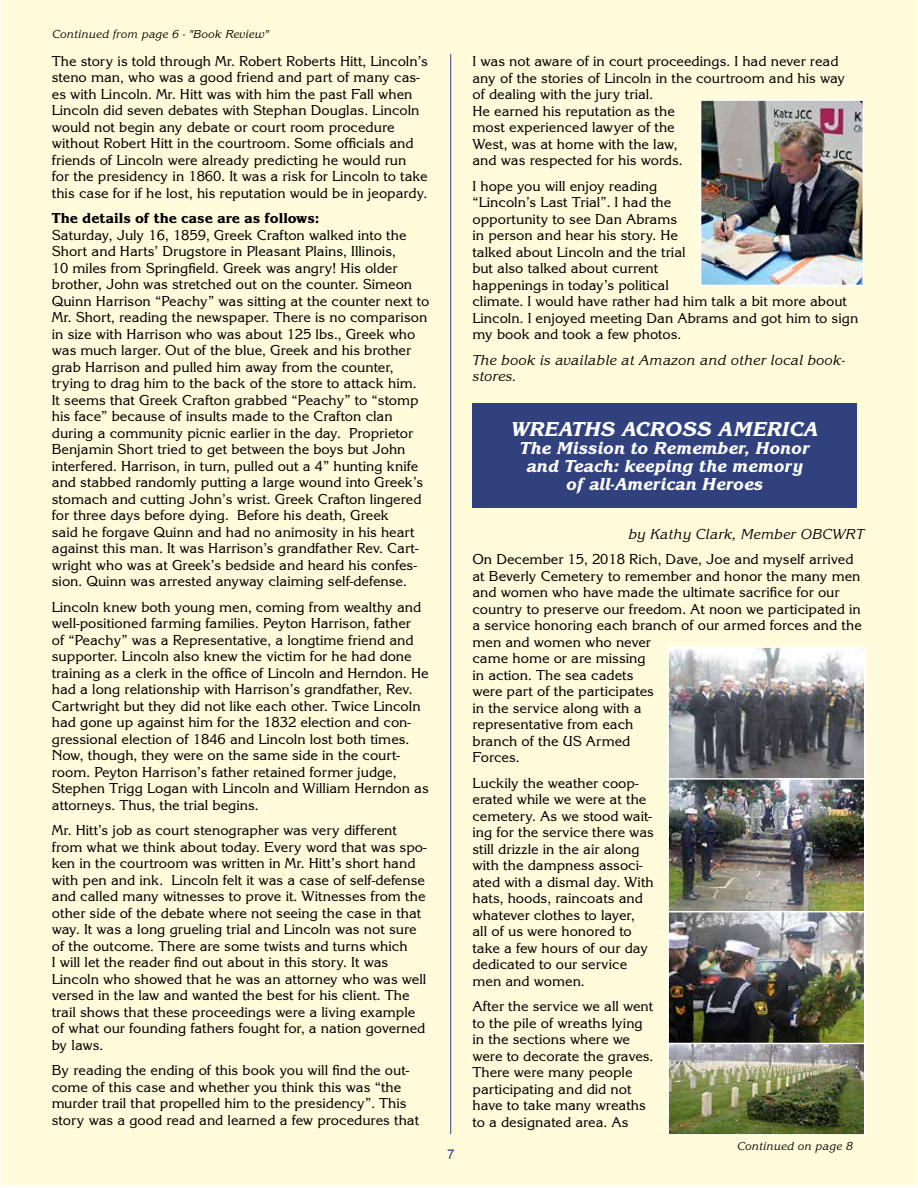
<style>
.page{position:relative;width:918px;height:1188px;background:#fff}
.page>*{position:absolute;margin:0;border:0;box-sizing:border-box;transform-origin:0 0}
.t1{font:21px "Korinna Extra Bold Italic DTC";color:#fff}
.t2{font:18px/18px "Korinna Extra Bold Italic DTC";color:#fff;text-align:center}
.t3{font:15px/16.5px "Korinna Regular DTC";color:#000}
.t4{font:15px/16.5px "Korinna Regular Italic DTC";color:#000}
.t5{font:15px "Korinna Extra Bold DTC";color:#000}
.t6{font:13.5px "Arial";color:#30417e}
.t7{font:12px "Korinna Regular Italic DTC";color:#000}
</style>
<div class="page">
<div style="left:1px;top:0;width:916px;height:1186px;background:#fffcdb"></div>
<img style="left:703px;top:102px;width:158px;height:181px">
<div style="left:700px;top:99px;width:164px;height:187px;border:2px solid #fff"></div>
<hr style="left:450px;top:54px;width:1px;height:1080px;background:#30417e">
<div style="left:472px;top:403px;width:385px;height:105px;background:#30417e"></div>
<img style="left:670px;top:649px;width:192px;height:129px">
<div style="left:667px;top:646px;width:198px;height:135px;border:2px solid #fff"></div>
<img style="left:670px;top:781px;width:192px;height:262px">
<div style="left:667px;top:778px;width:198px;height:135px;border:2px solid #fff"></div>
<div style="left:667px;top:911px;width:198px;height:135px;border:2px solid #fff"></div>
<img style="left:670px;top:1046px;width:192px;height:87px">
<div style="left:667px;top:1043px;width:198px;height:93px;border:2px solid #fff"></div>
<p class="t7" style="left:52px;top:27px;width:218px">Continued from page 6 - "Book Review"</p>
<p class="t3" style="left:52px;top:53px;width:378px">The story is told through Mr. Robert Roberts Hitt, Lincoln’s steno man, who was a good friend and part of many cas&shy;es with Lincoln. Mr. Hitt was with him the past Fall when Lincoln did seven debates with Stephan Douglas. Lincoln would not begin any debate or court room procedure without Robert Hitt in the courtroom. Some officials and friends of Lincoln were already predicting he would run<br>for the presidency in 1860. It was a risk for Lincoln to take this case for if he lost, his reputation would be in jeopardy.</p>
<p class="t5" style="left:52px;top:210px;width:269px">The details of the case are as follows:</p>
<p class="t3" style="left:52px;top:227px;width:379px">Saturday, July 16, 1859, Greek Crafton walked into the Short and Harts’ Drugstore in Pleasant Plains, Illinois,<br>10 miles from Springfield. Greek was angry! His older brother, John was stretched out on the counter. Simeon Quinn Harrison “Peachy” was sitting at the counter next to Mr. Short, reading the newspaper. There is no comparison in size with Harrison who was about 125 lbs., Greek who was much larger. Out of the blue, Greek and his brother grab Harrison and pulled him away from the counter, trying to drag him to the back of the store to attack him.<br>It seems that Greek Crafton grabbed “Peachy” to “stomp his face” because of insults made to the Crafton clan during a community picnic earlier in the day. Proprietor Benjamin Short tried to get between the boys but John interfered. Harrison, in turn, pulled out a 4” hunting knife and stabbed randomly putting a large wound into Greek’s stomach and cutting John’s wrist. Greek Crafton lingered for three days before dying. Before his death, Greek<br>said he forgave Quinn and had no animosity in his heart against this man. It was Harrison’s grandfather Rev. Cart&shy;wright who was at Greek’s bedside and heard his confes&shy;sion. Quinn was arrested anyway claiming self-defense.</p>
<p class="t3" style="left:52px;top:599px;width:378px">Lincoln knew both young men, coming from wealthy and well-positioned farming families. Peyton Harrison, father<br>of “Peachy” was a Representative, a longtime friend and supporter. Lincoln also knew the victim for he had done training as a clerk in the office of Lincoln and Herndon. He had a long relationship with Harrison’s grandfather, Rev.<br>Cartwright but they did not like each other. Twice Lincoln had gone up against him for the 1832 election and con&shy;gressional election of 1846 and Lincoln lost both times.<br>Now, though, they were on the same side in the court&shy;room. Peyton Harrison’s father retained former judge, Stephen Trigg Logan with Lincoln and William Herndon as attorneys. Thus, the trial begins.</p>
<p class="t3" style="left:52px;top:822px;width:376px">Mr. Hitt’s job as court stenographer was very different from what we think about today. Every word that was spo&shy;ken in the courtroom was written in Mr. Hitt’s short hand with pen and ink. Lincoln felt it was a case of self-defense and called many witnesses to prove it. Witnesses from the other side of the debate where not seeing the case in that way. It was a long grueling trial and Lincoln was not sure of the outcome. There are some twists and turns which<br>I will let the reader find out about in this story. It was Lincoln who showed that he was an attorney who was well versed in the law and wanted the best for his client. The trail shows that these proceedings were a living example of what our founding fathers fought for, a nation governed by laws.</p>
<p class="t3" style="left:52px;top:1062px;width:369px">By reading the ending of this book you will find the out&shy;come of this case and whether you think this was “the murder trail that propelled him to the presidency”. This story was a good read and learned a few procedures that</p>
<p class="t6" style="left:447px;top:1145px;width:9px">7</p>
<p class="t3" style="left:472px;top:53px;width:374px">I was not aware of in court proceedings. I had never read any of the stories of Lincoln in the courtroom and his way of dealing with the jury trial.<br>He earned his reputation as the<br>most experienced lawyer of the<br>West, was at home with the law,<br>and was respected for his words.</p>
<p class="t3" style="left:472px;top:178px;width:387px">I hope you will enjoy reading<br>“Lincoln’s Last Trial”. I had the<br>opportunity to see Dan Abrams<br>in person and hear his story. He<br>talked about Lincoln and the trial<br>but also talked about current<br>happenings in today’s political<br>climate. I would have rather had him talk a bit more about Lincoln. I enjoyed meeting Dan Abrams and got him to sign my book and took a few photos.</p>
<p class="t4" style="left:472px;top:352px;width:374px">The book is available at Amazon and other local book&shy;stores.</p>
<h1 class="t1" style="left:511px;top:417px;width:309px">WREATHS ACROSS AMERICA</h1>
<p class="t2" style="left:520px;top:439px;width:291px">The Mission to Remember, Honor and Teach: keeping the memory of all-American Heroes</p>
<p class="t4" style="left:629px;top:526px;width:237px">by Kathy Clark, Member OBCWRT</p>
<p class="t3" style="left:473px;top:551px;width:391px">On December 15, 2018 Rich, Dave, Joe and myself arrived at Beverly Cemetery to remember and honor the many men and women who have made the ultimate sacrifice for our country to preserve our freedom. At noon we participated in a service honoring each branch of our armed forces and the men and women who never<br>came home or are missing<br>in action. The sea cadets<br>were part of the participates<br>in the service along with a<br>representative from each<br>branch of the US Armed<br>Forces.</p>
<p class="t3" style="left:473px;top:775px;width:183px">Luckily the weather coop&shy;erated while we were at the cemetery. As we stood wait&shy;ing for the service there was still drizzle in the air along with the dampness associ&shy;ated with a dismal day. With hats, hoods, raincoats and whatever clothes to layer,<br>all of us were honored to take a few hours of our day dedicated to our service men and women.</p>
<p class="t3" style="left:473px;top:998px;width:182px">After the service we all went to the pile of wreaths lying in the sections where we were to decorate the graves.<br>There were many people participating and did not have to take many wreaths to a designated area. As</p>
<p class="t7" style="left:737px;top:1140px;width:117px">Continued on page 8</p>
</div>
